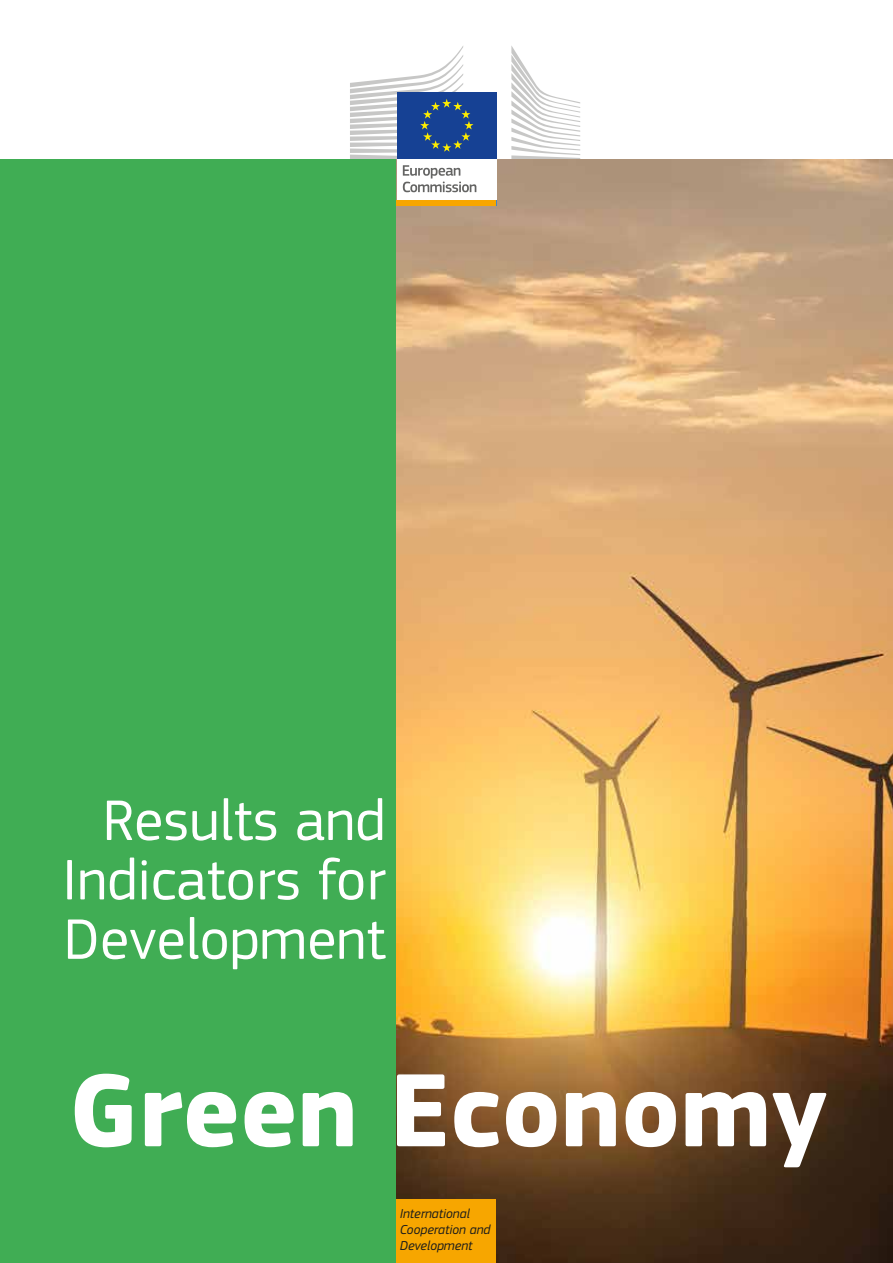
<style>
.page{position:relative;width:893px;height:1263px;background:#fff}
.page>*{position:absolute;margin:0;border:0;box-sizing:border-box;transform-origin:0 0}
.t1{font:700 108px "PF Square Sans Pro";color:#fff}
.t2{font:59.4px/59.4px "PF Square Sans Pro";color:#fff;text-align:justify}
.t3{font:italic 13.5px/16.2px "PF Square Sans Pro";color:#1d1d1b}
</style>
<div class="page">
<div style="left:0;top:159px;width:397px;height:1104px;background:#40ad54"></div>
<img style="left:397px;top:159px;width:496px;height:1104px">
<div style="left:397px;top:157px;width:99px;height:44px;background:#fff"></div>
<svg style="left:403px;top:165px;width:73px;height:27px"></svg>
<svg style="left:511px;top:46px;width:69px;height:113px"></svg>
<div style="left:397px;top:93px;width:99px;height:66px;background:#164194"></div>
<svg style="left:350px;top:46px;width:123px;height:113px"></svg>
<div style="left:397px;top:1199px;width:99px;height:64px;background:#f7a600"></div>
<div style="left:397px;top:200px;width:99px;height:6px;background:#f7a600"></div>
<h2 class="t2" style="left:62px;top:791px;width:325px;text-indent:41px">Results and Indicators for Development</h2>
<h1 class="t1" style="left:68px;top:1046px;width:761px">Green Economy</h1>
<p class="t3" style="left:400px;top:1205px;width:92px">International<br>Cooperation and<br>Development</p>
</div>
